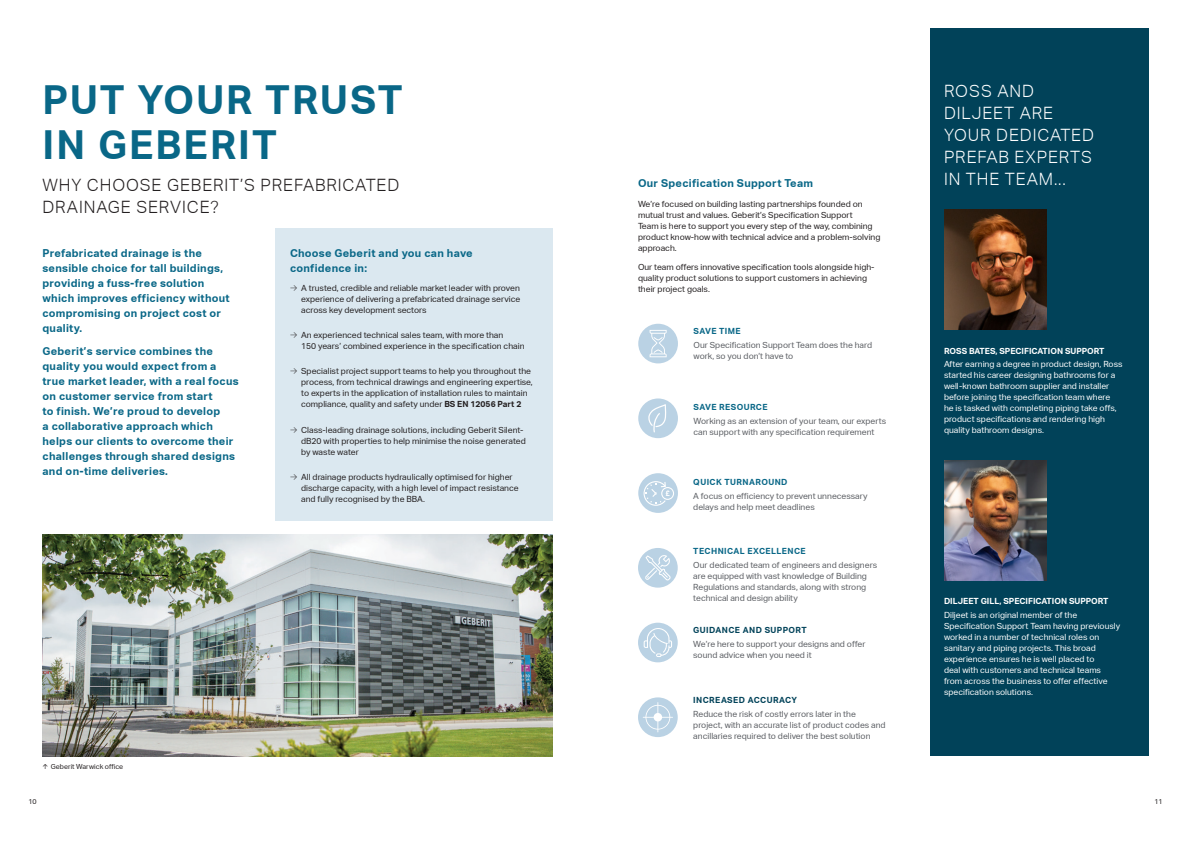
<style>
.page{position:relative;width:1191px;height:842px;background:#fff}
.page>*{position:absolute;margin:0;border:0;box-sizing:border-box;transform-origin:0 0}
.t1{font:700 40px/45px "Aktiv Grotesk Geberit";letter-spacing:.05em;color:#096787}
.t2{font:300 17px/22px "Aktiv Grotesk Geberit";letter-spacing:.05em;color:#fff}
.t3{font:300 17px/22px "Aktiv Grotesk Geberit";letter-spacing:.05em;color:#231f20}
.t4{font:700 11px/15px "Aktiv Grotesk Geberit";letter-spacing:.025em;color:#096787}
.t5{font:8.5px/11px "Aktiv Grotesk Geberit";color:#231f20}
.Body_header_8_5_11_b{font:8.5px/11px "Aktiv Grotesk Geberit";color:#5a5d62}
.t6{font:8.5px/11px "Aktiv Grotesk Geberit";color:#fff}
.t7{font:700 8.5px "Aktiv Grotesk Geberit";color:#fff}
.Body_header_8_5_11_b-2{font:700 8.5px "Aktiv Grotesk Geberit";letter-spacing:.05em;color:#096787}
.Body_header_8_5_11_b-3{font:700 8.5px "Aktiv Grotesk Geberit";letter-spacing:.05em;color:#014259}
.t8{font:7px "Aktiv Grotesk Geberit";color:#231f20}
.s1{font-weight:300}
.s2{font-weight:700}
</style>
<div class="page">
<div style="left:276px;top:229px;width:277px;height:292px;background:#dbe8f0"></div>
<div style="left:930px;top:28px;width:218px;height:728px;background:#014259"></div>
<img style="left:944px;top:210px;width:102px;height:120px">
<img style="left:944px;top:461px;width:102px;height:120px">
<img style="left:43px;top:535px;width:510px;height:221px">
<div style="left:638px;top:324px;width:40px;height:39px;background:#bad2e4;border-radius:50%"></div>
<svg style="left:649px;top:330px;width:17px;height:27px"></svg>
<div style="left:638px;top:398px;width:40px;height:40px;background:#bad2e4;border-radius:50%"></div>
<svg style="left:648px;top:404px;width:18px;height:28px"></svg>
<div style="left:638px;top:697px;width:39px;height:40px;background:#bad2e4;border-radius:50%"></div>
<svg style="left:643px;top:702px;width:30px;height:30px"></svg>
<div style="left:638px;top:548px;width:39px;height:40px;background:#bad2e4;border-radius:50%"></div>
<svg style="left:645px;top:555px;width:25px;height:25px"></svg>
<div style="left:638px;top:623px;width:39px;height:39px;background:#bad2e4;border-radius:50%"></div>
<svg style="left:643px;top:628px;width:29px;height:29px"></svg>
<div style="left:638px;top:473px;width:40px;height:40px;background:#bad2e4;border-radius:50%"></div>
<svg style="left:643px;top:481px;width:31px;height:25px"></svg>
<p class="t1" style="left:43px;top:77px;width:361px">PUT YOUR TRUST<br>IN GEBERIT</p>
<p class="t3" style="left:43px;top:175px;width:358px">WHY CHOOSE GEBERIT’S PREFABRICATED<br>DRAINAGE SERVICE?</p>
<p class="t4" style="left:43px;top:245px;width:189px">Prefabricated drainage is the sensible choice for tall buildings, providing a fuss-free solution which improves efficiency without compromising on project cost or quality.</p>
<p class="t4" style="left:43px;top:344px;width:198px">Geberit’s service combines the quality you would expect from a true market leader, with a real focus on customer service from start<br>to finish. We’re proud to develop<br>a collaborative approach which helps our clients to overcome their challenges through shared designs and on-time deliveries.</p>
<p class="t4" style="left:290px;top:245px;width:184px">Choose Geberit and you can have confidence in:</p>
<p class="t5" style="left:301px;top:283px;width:220px;text-align:justify;text-indent:-11px"><span class="s1">→</span> A trusted, credible and reliable market leader with proven experience of delivering a prefabricated drainage service across key development sectors</p>
<p class="t5" style="left:301px;top:330px;width:225px;text-indent:-11px"><span class="s1">→</span> An experienced technical sales team, with more than<br>150 years’ combined experience in the specification chain</p>
<p class="t5" style="left:301px;top:366px;width:233px;text-indent:-11px"><span class="s1">→</span> Specialist project support teams to help you throughout the process, from technical drawings and engineering expertise, to experts in the application of installation rules to maintain compliance, quality and safety under <span class="s2">BS EN 12056 Part 2</span></p>
<p class="t5" style="left:301px;top:424px;width:226px;text-indent:-11px"><span class="s1">→</span> Class-leading drainage solutions, including Geberit Silent&shy;dB20 with properties to help minimise the noise generated by waste water</p>
<p class="t5" style="left:301px;top:471px;width:219px;text-indent:-11px"><span class="s1">→</span> All drainage products hydraulically optimised for higher discharge capacity, with a high level of impact resistance and fully recognised by the BBA.</p>
<p class="t8" style="left:43px;top:762px;width:82px">↑ Geberit Warwick office</p>
<p class="t4" style="left:638px;top:176px;width:177px">Our Specification Support Team</p>
<p class="t5" style="left:638px;top:198px;width:244px">We’re focused on building lasting partnerships founded on mutual trust and values. Geberit’s Specification Support<br>Team is here to support you every step of the way, combining product know-how with technical advice and a problem-solving approach.</p>
<p class="t5" style="left:638px;top:262px;width:238px">Our team offers innovative specification tools alongside high&shy;quality product solutions to support customers in achieving their project goals.</p>
<p class="Body_header_8_5_11_b-2" style="left:693px;top:326px;width:49px">SAVE TIME</p>
<p class="Body_header_8_5_11_b" style="left:693px;top:340px;width:180px">Our Specification Support Team does the hard work, so you don’t have to</p>
<p class="Body_header_8_5_11_b-2" style="left:693px;top:402px;width:76px">SAVE RESOURCE</p>
<p class="Body_header_8_5_11_b" style="left:693px;top:415px;width:194px">Working as an extension of your team, our experts can support with any specification requirement</p>
<p class="Body_header_8_5_11_b-2" style="left:693px;top:477px;width:96px">QUICK TURNAROUND</p>
<p class="Body_header_8_5_11_b" style="left:693px;top:490px;width:176px">A focus on efficiency to prevent unnecessary delays and help meet deadlines</p>
<p class="Body_header_8_5_11_b-2" style="left:693px;top:546px;width:114px">TECHNICAL EXCELLENCE</p>
<p class="Body_header_8_5_11_b" style="left:693px;top:559px;width:185px">Our dedicated team of engineers and designers are equipped with vast knowledge of Building Regulations and standards, along with strong technical and design ability</p>
<p class="Body_header_8_5_11_b-3" style="left:693px;top:625px;width:115px">GUIDANCE AND SUPPORT</p>
<p class="Body_header_8_5_11_b" style="left:693px;top:638px;width:174px">We’re here to support your designs and offer sound advice when you need it</p>
<p class="Body_header_8_5_11_b-3" style="left:693px;top:695px;width:105px">INCREASED ACCURACY</p>
<p class="Body_header_8_5_11_b" style="left:693px;top:709px;width:194px">Reduce the risk of costly errors later in the project, with an accurate list of product codes and ancillaries required to deliver the best solution</p>
<p class="t2" style="left:944px;top:80px;width:151px">ROSS AND<br>DILJEET ARE<br>YOUR DEDICATED<br>PREFAB EXPERTS<br>IN THE TEAM...</p>
<p class="t7" style="left:944px;top:346px;width:162px">ROSS BATES, SPECIFICATION SUPPORT</p>
<p class="t6" style="left:944px;top:359px;width:180px">After earning a degree in product design, Ross started his career designing bathrooms for a well-known bathroom supplier and installer before joining the specification team where<br>he is tasked with completing piping take offs, product specifications and rendering high quality bathroom designs.</p>
<p class="t7" style="left:944px;top:597px;width:166px">DILJEET GILL, SPECIFICATION SUPPORT</p>
<p class="t6" style="left:944px;top:610px;width:178px">Diljeet is an original member of the Specification Support Team having previously worked in a number of technical roles on sanitary and piping projects. This broad experience ensures he is well placed to<br>deal with customers and technical teams from across the business to offer effective specification solutions.</p>
<p class="t8" style="left:28px;top:798px;width:10px">10</p>
<p class="t8" style="left:1154px;top:798px;width:10px">11</p>
</div>
